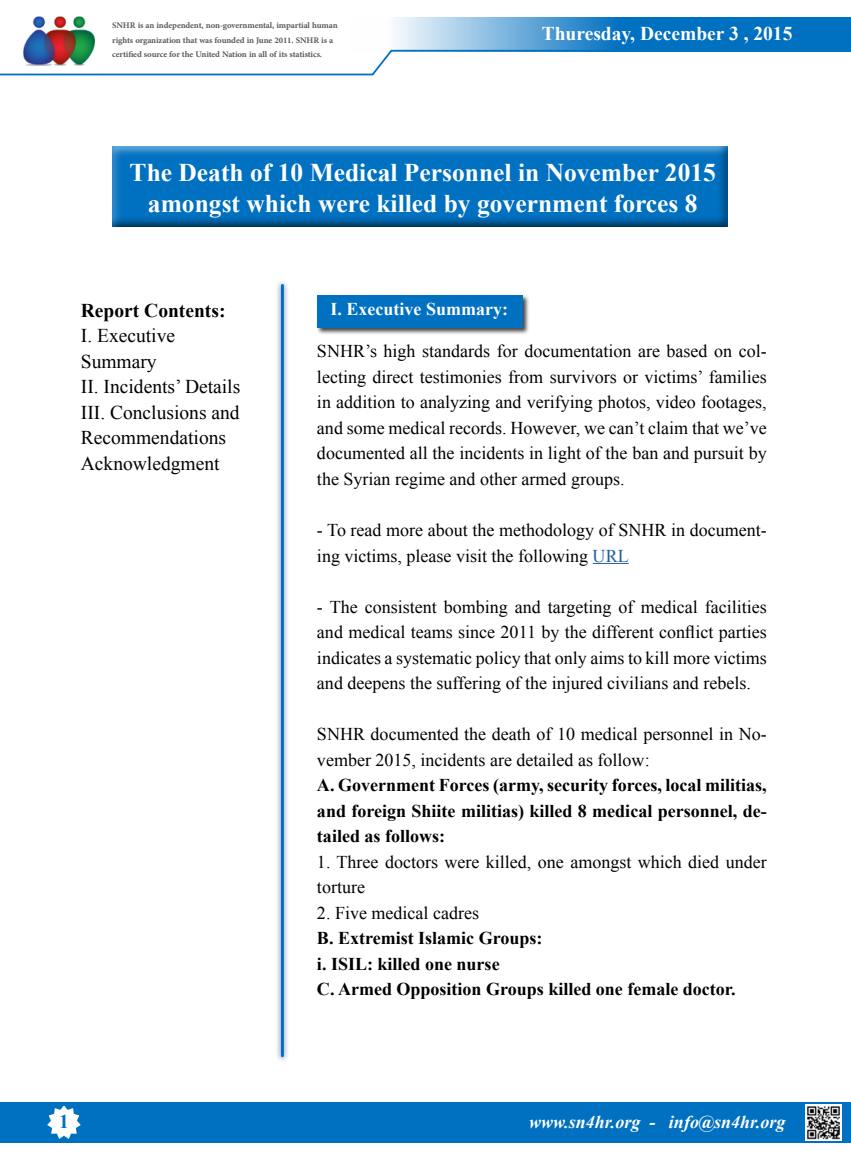
<style>
.page{position:relative;width:851px;height:1170px;background:#fff}
.page>*{position:absolute;margin:0;border:0;box-sizing:border-box;transform-origin:0 0}
.t1{font:700 25.5px/30.6px "Times New Roman";color:#fff;text-align:center}
.t2{font:19.5px/25.5px "Times New Roman";color:#000}
.t3{font:700 19.5px "Times New Roman";color:#fff}
.t4{font:700 19.5px "Times New Roman";color:#000}
.t5{font:700 19.5px "Times New Roman";color:#0070c0}
.t6{font:18px/25.5px "Times New Roman";color:#000;text-align:justify}
.t7{font:700 18px/25.5px "Times New Roman";color:#000}
.t8{font:italic 700 18px "Times New Roman";color:#fff}
.t9{font:700 18px "Times New Roman";color:#fff}
.t10{font:700 12px/14.4px "Adobe Arabic";letter-spacing:-.01em;color:#58595b}
.s1{color:#215e9e}
</style>
<div class="page">
<img style="left:23px;top:16px;width:72px;height:33px">
<div style="left:0;top:1101px;width:850px;height:41px;background:#0070c0"></div>
<svg style="left:44px;top:1101px;width:40px;height:38px"></svg>
<svg style="left:0;top:49px;width:392px;height:27px"></svg>
<img style="left:805px;top:1104px;width:36px;height:36px">
<svg style="left:349px;top:17px;width:501px;height:35px;background:#4b9ad2"></svg>
<div style="left:316px;top:294px;width:213px;height:41px;background:#000;opacity:.75"></div>
<div style="left:317px;top:295px;width:205px;height:32px;background:#0070c0"></div>
<hr style="left:592px;top:563px;width:36px;height:1px;background:#215e9e">
<div style="left:102px;top:138px;width:637px;height:88px;background:#000;opacity:.75"></div>
<div style="left:275px;top:279px;width:14px;height:783px;background:#234190;opacity:.75"></div>
<hr style="left:281px;top:285px;width:3px;height:770px;background:#0070c0">
<p class="t10" style="left:112px;top:17px;width:227px">SNHR anis independent, non-governmental, impartial human rights organization that was founded in June 2011. SNHR ais certified source for the United Nation in all of its statistics.</p>
<p class="t3" style="left:541px;top:20px;width:252px">Thuresday, December ,3 2015</p>
<h1 class="t1" style="left:130px;top:157px;width:587px">The Death of 10 Medical Personnel in November 2015 amongst which were killed by government forces 8</h1>
<p class="t4" style="left:81px;top:297px;width:146px">Report Contents:</p>
<p class="t2" style="left:81px;top:322px;width:161px">.I Executive<br>Summary<br>II. Incidents’ Details<br>III. Conclusions and<br>Recommendations<br>Acknowledgment</p>
<p class="t9" style="left:330px;top:297px;width:179px">.I Executive Summary:</p>
<p class="t6" style="left:317px;top:338px;width:451px">SNHR s’ high standards for documentation are based on col-</p>
<p class="t6" style="left:317px;top:389px;width:451px">in addition to analyzing and verifying photos, video footages, and some medical records. However, we can t’ claim that we’ve documented all the incidents in light of the ban and pursuit by the Syrian regime and other armed groups.</p>
<p class="t6" style="left:317px;top:364px;width:451px">lecting direct testimonies from survivors or victims’ families</p>
<p class="t6" style="left:317px;top:517px;width:451px">- To read more about the methodology of SNHR in document-</p>
<p class="t6" style="left:317px;top:542px;width:313px">ing victims, please visit the following <span class="s1">URL</span></p>
<p class="t6" style="left:317px;top:593px;width:451px">- The consistent bombing and targeting of medical facilities and medical teams since 2011 by the different conflict parties indicates a systematic policy that only aims to kill more victims and deepens the suffering of the injured civilians and rebels.</p>
<p class="t6" style="left:317px;top:721px;width:451px">SNHR documented the death of 10 medical personnel in No-</p>
<p class="t7" style="left:317px;top:771px;width:451px">A. Government Forces (army, security forces, local militias,</p>
<p class="t7" style="left:317px;top:822px;width:129px">tailed as follows:</p>
<p class="t6" style="left:317px;top:746px;width:334px">vember 2015, incidents are detailed as follow:</p>
<p class="t7" style="left:317px;top:797px;width:451px">and foreign Shiite militias) killed 8 medical personnel, de-</p>
<p class="t6" style="left:317px;top:848px;width:451px">1. Three doctors were killed, one amongst which died under torture</p>
<p class="t6" style="left:317px;top:899px;width:163px">2. Five medical cadres</p>
<p class="t7" style="left:317px;top:925px;width:420px">B. Extremist Islamic Groups:<br>.i ISIL: killed one nurse<br>C. Armed Opposition Groups killed one female doctor.</p>
<p class="t5" style="left:59px;top:1107px;width:11px">1</p>
<p class="t8" style="left:529px;top:1108px;width:113px">www.sn4hr.org</p>
<p class="t8" style="left:649px;top:1108px;width:7px">-</p>
<p class="t8" style="left:669px;top:1108px;width:118px">info@sn4hr.org</p>
</div>
